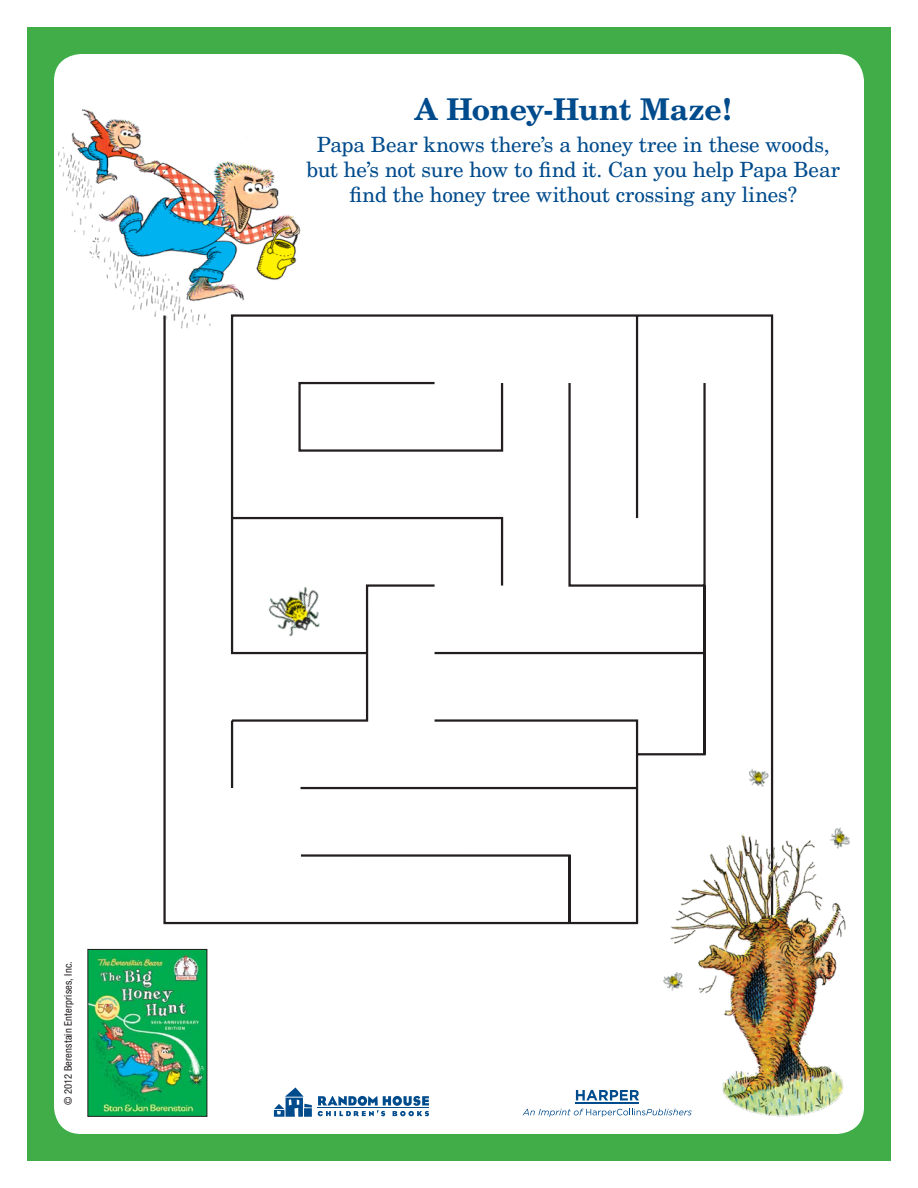
<style>
.page{position:relative;width:918px;height:1188px;background:#fff}
.page>*{position:absolute;margin:0;border:0;box-sizing:border-box;transform-origin:0 0}
.t1{font:700 30px "New Century Schlbk";letter-spacing:-.015em;color:#004b8c}
.t2{font:21px/25.2px "New Century Schlbk";letter-spacing:-.015em;color:#004b8c;text-align:center}
.t3{font:condensed 10.5px "Helvetica Neue LT Std";letter-spacing:.015em;color:#221e1f}
</style>
<div class="page">
<div style="left:27px;top:27px;width:864px;height:1134px;background:#40ad49"></div>
<div style="left:54px;top:54px;width:810px;height:1080px;background:#fff;border-radius:27px"></div>
<svg style="left:163px;top:314px;width:610px;height:611px"></svg>
<img style="left:660px;top:815px;width:204px;height:315px">
<img style="left:58px;top:109px;width:246px;height:225px">
<img style="left:257px;top:574px;width:81px;height:76px">
<img style="left:823px;top:824px;width:32px;height:32px">
<img style="left:745px;top:767px;width:27px;height:23px">
<img style="left:660px;top:967px;width:30px;height:29px">
<img style="left:89px;top:951px;width:116px;height:164px">
<div style="left:87px;top:949px;width:120px;height:168px;border:1px solid #221e1f"></div>
<svg style="left:576px;top:1090px;width:63px;height:10px"></svg>
<hr style="left:576px;top:1103px;width:63px;height:1px;background:#004b8c">
<svg style="left:523px;top:1109px;width:169px;height:8px"></svg>
<svg style="left:318px;top:1096px;width:111px;height:20px"></svg>
<svg style="left:274px;top:1087px;width:38px;height:30px"></svg>
<div style="left:304px;top:1108px;width:8px;height:9px;background:#004b8c"></div>
<h1 class="t1" style="left:415px;top:90px;width:318px">A Honey-Hunt Maze!</h1>
<p class="t2" style="left:306px;top:132px;width:535px">Papa Bear knows there’s a honey tree in these woods, but he’s not sure how to find it. Can you help Papa Bear find the honey tree without crossing any lines?</p>
<p class="t3" style="left:62px;top:1105px;width:145px;rotate:-90deg">© 2012 Berenstain Enterprises, Inc.</p>
</div>
